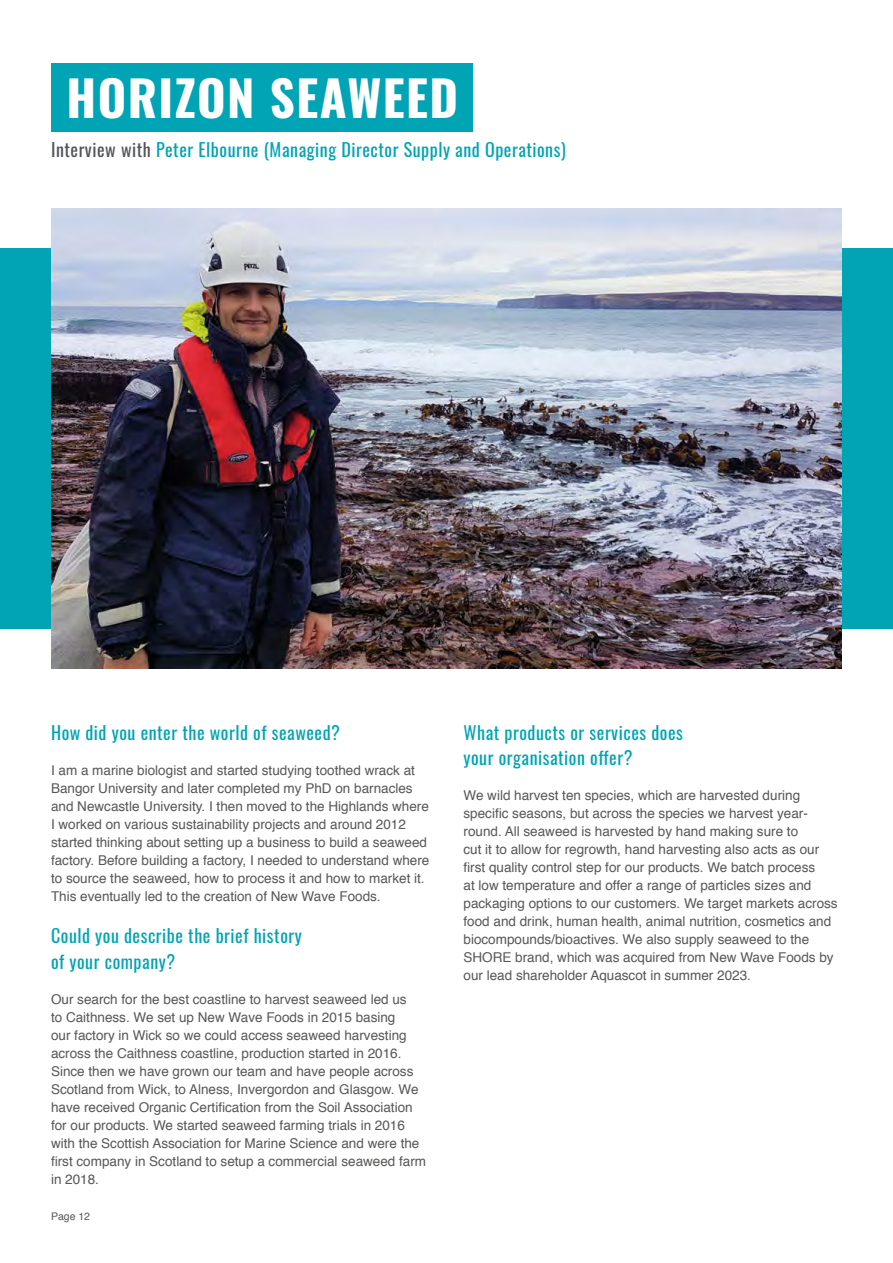
<style>
.page{position:relative;width:893px;height:1263px;background:#fff}
.page>*{position:absolute;margin:0;border:0;box-sizing:border-box;transform-origin:0 0}
.t1{font:700 48.9px "Oswald";letter-spacing:.03em;color:#fff}
.t2{font:18px/25.5px "Oswald";letter-spacing:.03em;color:#00a4b4}
.t3{font:13.5px/18px "Helvetica";color:#575756}
.t4{font:10.5px "Helvetica";color:#575756}
.s1{color:#53555a}
</style>
<div class="page">
<div style="left:51px;top:63px;width:421px;height:69px;background:#00a4b4"></div>
<div style="left:0;top:248px;width:893px;height:381px;background:#00a4b4"></div>
<img style="left:51px;top:208px;width:791px;height:460px">
<p class="t1" style="left:66px;top:72px;width:393px">HORIZON SEAWEED</p>
<p class="t2" style="left:51px;top:137px;width:516px"><span class="s1">Interview with</span> Peter Elbourne (Managing Director Supply and Operations)</p>
<h2 class="t2" style="left:51px;top:720px;width:290px">How did you enter the world of seaweed?</h2>
<p class="t3" style="left:51px;top:762px;width:365px">I am a marine biologist and started studying toothed wrack at</p>
<p class="t3" style="left:51px;top:780px;width:379px">Bangor University and later completed my PhD on barnacles and Newcastle University. I then moved to the Highlands where</p>
<p class="t3" style="left:51px;top:816px;width:380px">I worked on various sustainability projects and around 2012 started thinking about setting up a business to build a seaweed factory. Before building a factory, I needed to understand where to source the seaweed, how to process it and how to market it.<br>This eventually led to the creation of New Wave Foods.</p>
<p class="t2" style="left:51px;top:923px;width:252px">Could you describe the brief history of your company?</p>
<p class="t3" style="left:51px;top:991px;width:369px">Our search for the best coastline to harvest seaweed led us to Caithness. We set up New Wave Foods in 2015 basing<br>our factory in Wick so we could access seaweed harvesting across the Caithness coastline, production started in 2016.<br>Since then we have grown our team and have people across Scotland from Wick, to Alness, Invergordon and Glasgow. We</p>
<p class="t3" style="left:51px;top:1099px;width:363px">have received Organic Certification from the Soil Association</p>
<p class="t3" style="left:51px;top:1117px;width:370px">for our products. We started seaweed farming trials in 2016 with the Scottish Association for Marine Science and were the</p>
<p class="t3" style="left:51px;top:1153px;width:377px">first company in Scotland to setup a commercial seaweed farm</p>
<p class="t3" style="left:51px;top:1171px;width:50px">in 2018.</p>
<p class="t4" style="left:51px;top:1209px;width:41px">Page 12</p>
<p class="t2" style="left:463px;top:720px;width:221px">What products or services does your organisation offer?</p>
<p class="t3" style="left:463px;top:787px;width:338px">We wild harvest ten species, which are harvested during</p>
<p class="t3" style="left:463px;top:805px;width:346px">specific seasons, but across the species we harvest year-</p>
<p class="t3" style="left:463px;top:823px;width:357px">round. All seaweed is harvested by hand making sure to cut it to allow for regrowth, hand harvesting also acts as our</p>
<p class="t3" style="left:463px;top:859px;width:353px">first quality control step for our products. We batch process</p>
<p class="t3" style="left:463px;top:877px;width:376px">at low temperature and offer a range of particles sizes and packaging options to our customers. We target markets across food and drink, human health, animal nutrition, cosmetics and biocompounds/bioactives. We also supply seaweed to the SHORE brand, which was acquired from New Wave Foods by our lead shareholder Aquascot in summer 2023.</p>
</div>
